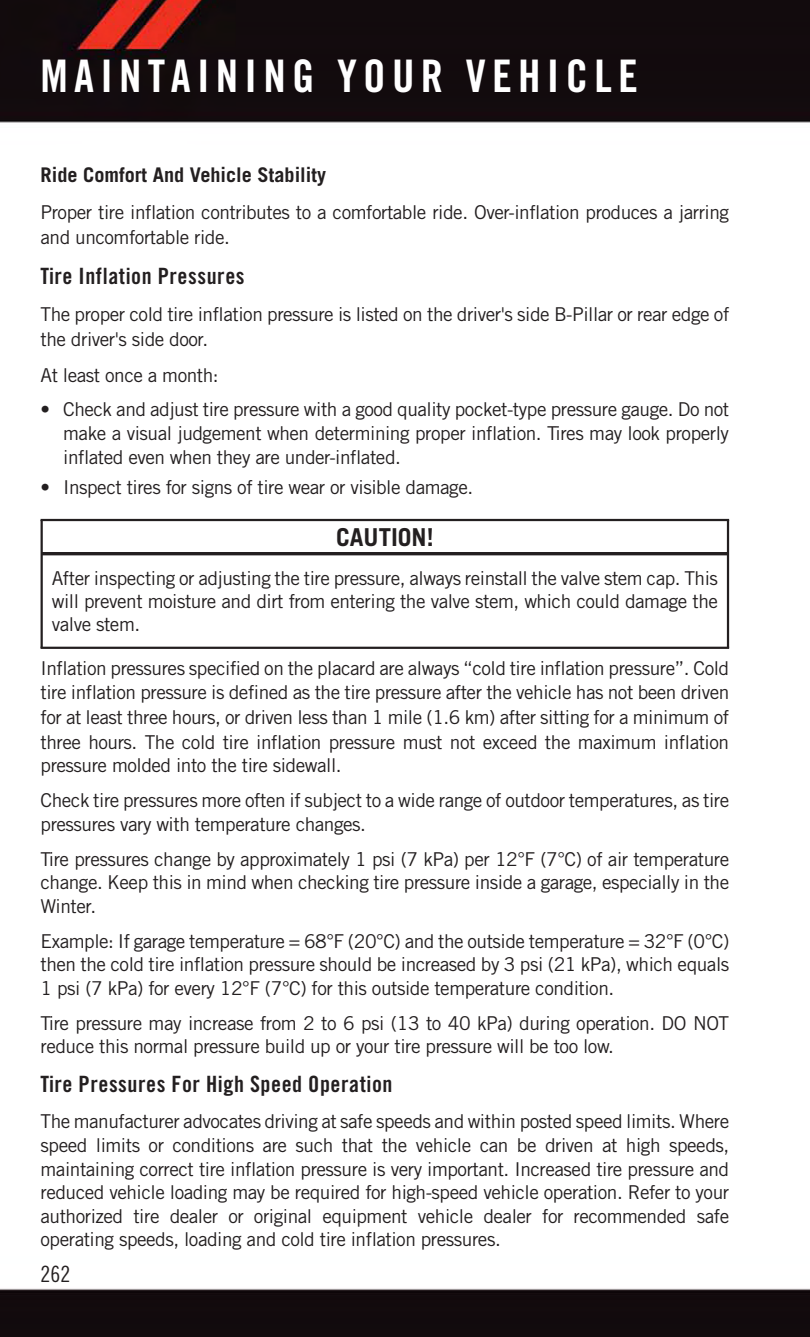
<style>
.page{position:relative;width:810px;height:1337px;background:#fff}
.page>*{position:absolute;margin:0;border:0;box-sizing:border-box;transform-origin:0 0}
.t1{font:45px "Trade Gothic LT Std Bd Cn 20";letter-spacing:.14em;color:#fff}
.t2{font:700 24.75px "Trade Gothic LT Std";color:#231f20}
.t3{font:22.5px "Trade Gothic LT Std Bd Cn 20";letter-spacing:.025em;color:#231f20}
.t4{font:22.5px "Trade Gothic LT Std Cn 18";color:#231f20}
.t5{font:700 20.25px "Trade Gothic LT Std";color:#231f20}
.t6{font:19.12px/23.6px "Trade Gothic LT Std";letter-spacing:-.025em;color:#231f20;text-align:justify}
</style>
<div class="page">
<img style="left:0;top:0;width:810px;height:1336px">
<hr style="left:42px;top:552px;width:686px;height:3px;background:#231f20">
<hr style="left:41px;top:519px;width:688px;height:2px;background:#231f20">
<hr style="left:727px;top:520px;width:2px;height:128px;background:#231f20">
<hr style="left:41px;top:646px;width:688px;height:3px;background:#231f20">
<hr style="left:41px;top:520px;width:2px;height:128px;background:#231f20">
<h1 class="t1" style="left:40px;top:60px;width:599px">MAINTAINING YOUR VEHICLE</h1>
<p class="t5" style="left:41px;top:167px;width:287px">Ride Comfort And Vehicle Stability</p>
<p class="t6" style="left:41px;top:202px;width:690px;line-height:24.8px">Proper tire inflation contributes to a comfortable ride. Over-inflation produces a jarring and uncomfortable ride.</p>
<p class="t3" style="left:41px;top:268px;width:206px">Tire Inflation Pressures</p>
<p class="t6" style="left:41px;top:304px;width:690px;line-height:24.8px">The proper cold tire inflation pressure is listed on the driver's side B-Pillar or rear edge of the driver's side door.</p>
<p class="t6" style="left:41px;top:365px;width:180px">At least once a month:</p>
<p class="t6" style="left:63px;top:398px;width:668px;text-indent:-23px">• Check and adjust tire pressure with a good quality pocket-type pressure gauge. Do not make a visual judgement when determining proper inflation. Tires may look properly inflated even when they are under-inflated.</p>
<p class="t6" style="left:41px;top:477px;width:434px">• Inspect tires for signs of tire wear or visible damage.</p>
<p class="t2" style="left:336px;top:528px;width:99px">CAUTION!</p>
<p class="t6" style="left:52px;top:568px;width:668px;line-height:22.9px">After inspecting or adjusting the tire pressure, always reinstall the valve stem cap. This will prevent moisture and dirt from entering the valve stem, which could damage the valve stem.</p>
<p class="t6" style="left:41px;top:657px;width:690px;line-height:24.3px">Inflation pressures specified on the placard are always “cold tire inflation pressure”. Cold tire inflation pressure is defined as the tire pressure after the vehicle has not been driven for at least three hours, or driven less than 1 mile (1.6 km) after sitting for a minimum of three hours. The cold tire inflation pressure must not exceed the maximum inflation pressure molded into the tire sidewall.</p>
<p class="t6" style="left:41px;top:790px;width:690px">Check tire pressures more often if subject to a wide range of outdoor temperatures, as tire pressures vary with temperature changes.</p>
<p class="t6" style="left:41px;top:848px;width:690px">Tire pressures change by approximately 1 psi (7 kPa) per 12°F (7°C) of air temperature change. Keep this in mind when checking tire pressure inside a garage, especially in the Winter.</p>
<p class="t6" style="left:41px;top:930px;width:690px">Example: If garage temperature = 68°F (20°C) and the outside temperature = 32°F (0°C) then the cold tire inflation pressure should be increased by 3 psi (21 kPa), which equals 1 psi (7 kPa) for every 12°F (7°C) for this outside temperature condition.</p>
<p class="t6" style="left:41px;top:1012px;width:690px">Tire pressure may increase from 2 to 6 psi (13 to 40 kPa) during operation. DO NOT reduce this normal pressure build up or your tire pressure will be too low.</p>
<p class="t3" style="left:41px;top:1076px;width:354px">Tire Pressures For High Speed Operation</p>
<p class="t6" style="left:41px;top:1111px;width:690px">The manufacturer advocates driving at safe speeds and within posted speed limits. Where speed limits or conditions are such that the vehicle can be driven at high speeds, maintaining correct tire inflation pressure is very important. Increased tire pressure and reduced vehicle loading may be required for high-speed vehicle operation. Refer to your authorized tire dealer or original equipment vehicle dealer for recommended safe operating speeds, loading and cold tire inflation pressures.</p>
<p class="t4" style="left:40px;top:1266px;width:31px">262</p>
</div>
